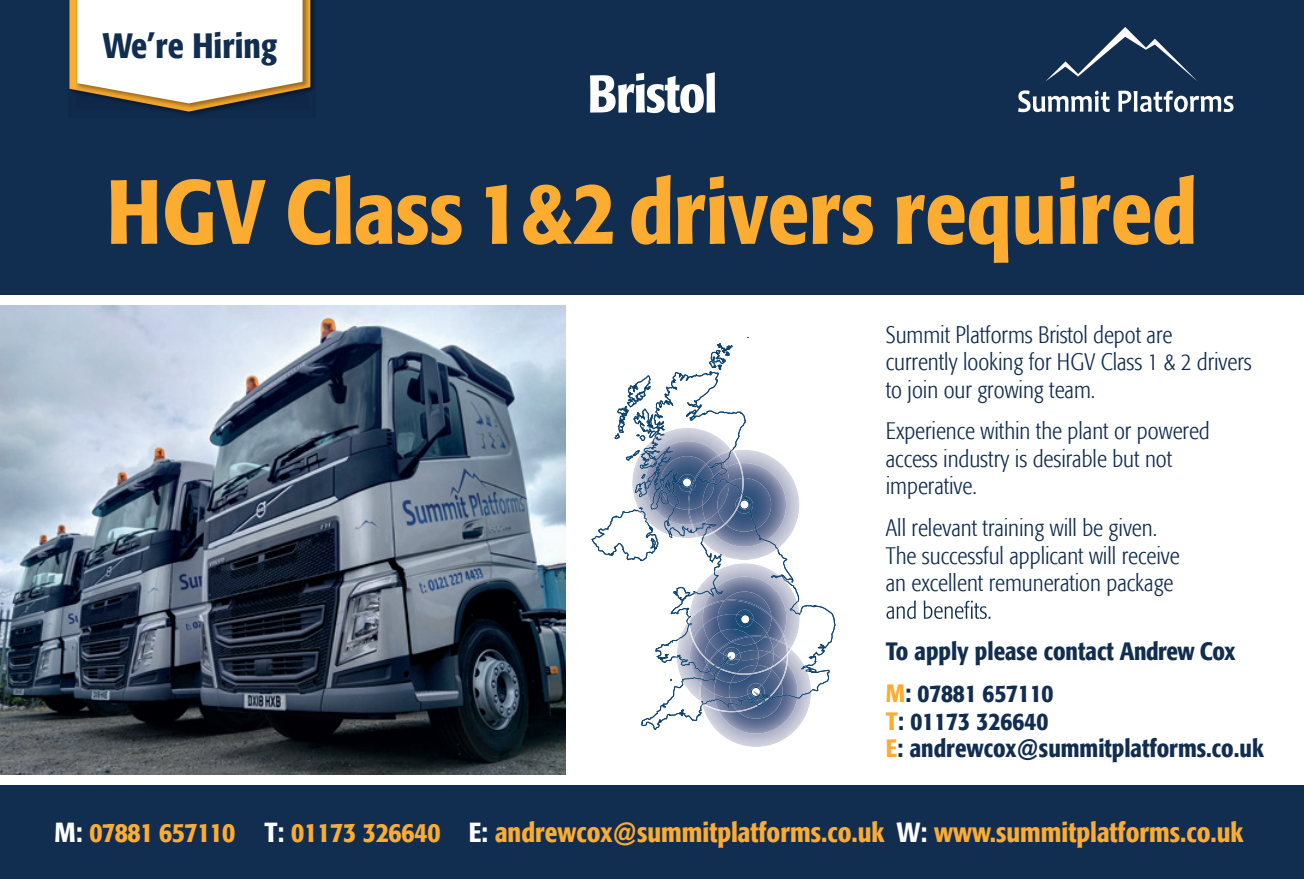
<style>
.page{position:relative;width:1304px;height:879px;background:#fff}
.page>*{position:absolute;margin:0;border:0;box-sizing:border-box;transform-origin:0 0}
.t1{font:500 condensed 90px "Formata";color:#fbac31}
.t2{font:500 condensed 52.5px "Formata";letter-spacing:-.02em;color:#fff}
.t3{font:500 condensed 35px "Formata";color:#112d50}
.t4{font:500 condensed 27.5px "Formata";color:#fbac31}
.t5{font:500 condensed 25px/41.8px "Formata";color:#112d50}
.t6{font:300 condensed 23.75px/27.5px "Formata";color:#112d50}
.s1{color:#fbac31}
.s2{color:#fff}
</style>
<div class="page">
<div style="left:0;top:0;width:1304px;height:296px;background:#112d50"></div>
<div style="left:69px;top:0;width:247px;height:117px;background:linear-gradient(to bottom,#0a1d35,#0f2747)"></div>
<svg style="left:1045px;top:27px;width:153px;height:55px"></svg>
<svg style="left:1018px;top:90px;width:215px;height:22px"></svg>
<img style="left:0;top:305px;width:566px;height:470px">
<div style="left:0;top:776px;width:1304px;height:103px;background:#112d50"></div>
<div style="left:0;top:775px;width:1304px;height:10px;background:#fff"></div>
<svg style="left:592px;top:337px;width:244px;height:410px"></svg>
<svg style="left:886px;top:600px;width:104px;height:19px"></svg>
<svg style="left:69px;top:0;width:241px;height:112px;background:#dfdad1"></svg>
<div style="left:0;top:295px;width:1304px;height:10px;background:#fff"></div>
<h3 class="t3" style="left:103px;top:25px;width:176px">We’re Hiring</h3>
<h2 class="t2" style="left:588px;top:62px;width:131px">Bristol</h2>
<h1 class="t1" style="left:107px;top:157px;width:1092px">HGV Class 1&amp;2 drivers required</h1>
<p class="t6" style="left:886px;top:321px;width:367px">Summit Platforms Bristol depot are<br>currently looking for HGV Class 1 &amp; 2 drivers to join our growing team.</p>
<p class="t6" style="left:886px;top:418px;width:325px">Experience within the plant or powered access industry is desirable but not imperative.</p>
<p class="t6" style="left:886px;top:514px;width:295px">All relevant training will be given.<br>The successful applicant will receive an excellent remuneration package</p>
<p class="t5" style="left:886px;top:630px;width:351px">To apply please contact Andrew Cox<br><span class="s1">M</span>: 07881 657110</p>
<p class="t5" style="left:886px;top:707px;width:380px;line-height:27.5px"><span class="s1">T</span>: 01173 326640<br><span class="s1">E</span>: andrewcox@summitplatforms.co.uk</p>
<p class="t4" style="left:54px;top:815px;width:1191px"><span class="s2">M:</span> 07881 657110 <span class="s2">T:</span> 01173 326640 <span class="s2">E:</span> andrewcox@summitplatforms.co.uk <span class="s2">W:</span> www.summitplatforms.co.uk</p>
</div>
